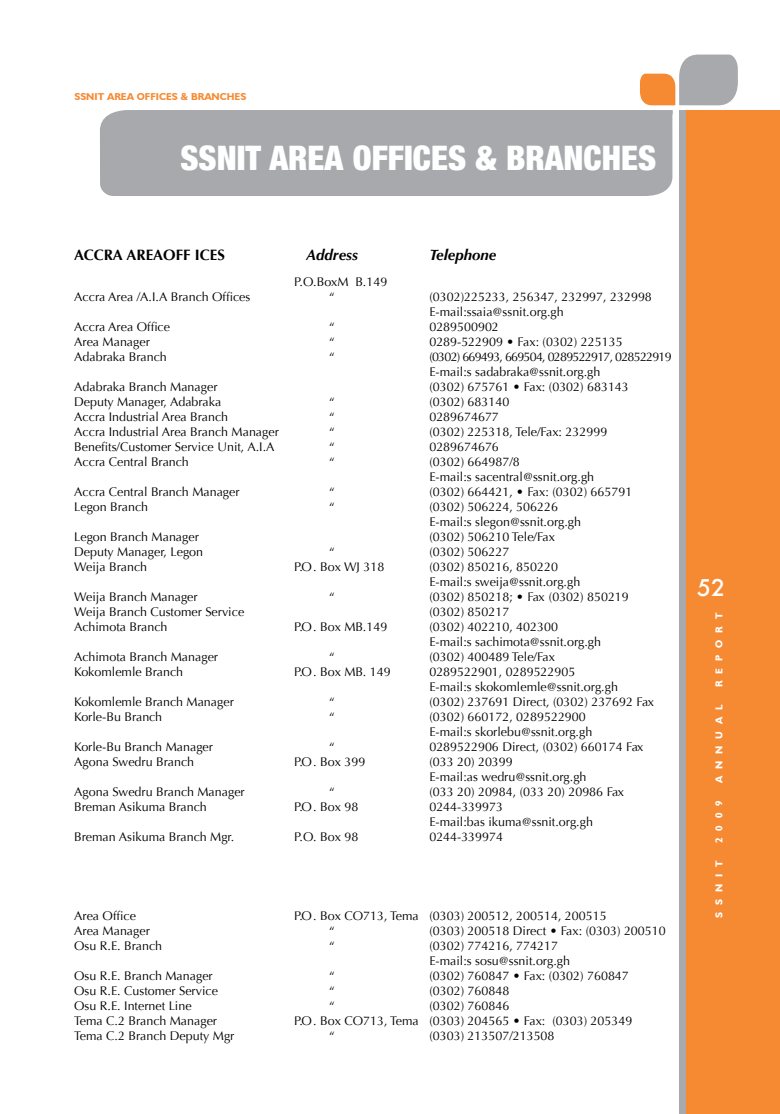
<style>
.page{position:relative;width:780px;height:1114px;background:#fff}
.page>*{position:absolute;margin:0;border:0;box-sizing:border-box;transform-origin:0 0}
.t1{font:900 condensed 33.75px "Helvetica Neue";color:#fff}
.t2{font:500 22.5px "Futura";color:#fff}
.t3{font:700 15px "Optima";color:#000}
.t4{font:italic 700 15px "Optima";color:#000}
.t5{font:12.5px/15px "Optima";color:#000}
.t6{font:12.5px/15px "Optima";letter-spacing:-.06em;color:#000}
.t7{font:700 10px "Humanist 521 BT";letter-spacing:.7em;color:#fff}
.t8{font:700 10px "Humanist 521 BT";color:#f68a33}
.s1{font-style:italic}
</style>
<div class="page">
<div style="left:681px;top:110px;width:99px;height:1004px;background:#f68a33"></div>
<div style="left:100px;top:111px;width:572px;height:85px;background:#a7a9ac"></div>
<div style="left:679px;top:110px;width:6px;height:1004px;background:#a7a9ac"></div>
<svg style="left:120px;top:55px;width:617px;height:60px"></svg>
<p class="t8" style="left:74px;top:90px;width:173px">SSNIT AREA OFFICES &amp; BRANCHES</p>
<h1 class="t1" style="left:180px;top:137px;width:477px">SSNIT AREA OFFICES &amp; BRANCHES</h1>
<p class="t3" style="left:74px;top:246px;width:152px">ACCRAÊ AREAÊOFF ICES<span class="s1">Ê</span></p>
<p class="t4" style="left:294px;top:246px;width:65px">Ê AddressÊ</p>
<p class="t4" style="left:429px;top:246px;width:68px">Telephone</p>
<p class="t5" style="left:294px;top:275px;width:94px">P.O.ÊBoxÊM B.149Ê</p>
<p class="t5" style="left:74px;top:290px;width:178px">Accra Area /A.I.A Branch Offices</p>
<p class="t5" style="left:329px;top:290px;width:7px">“</p>
<p class="t5" style="left:429px;top:290px;width:224px">(0302)225233, 256347, 232997, 232998<br>E-mail:ssaia@ssnit.org.gh</p>
<p class="t5" style="left:74px;top:320px;width:97px">Accra Area Office</p>
<p class="t5" style="left:329px;top:320px;width:7px">“</p>
<p class="t5" style="left:429px;top:320px;width:71px">0289500902</p>
<p class="t5" style="left:74px;top:335px;width:77px">Area Manager</p>
<p class="t5" style="left:329px;top:335px;width:7px">“</p>
<p class="t5" style="left:429px;top:335px;width:195px">0289-522909 • Fax: (0302) 225135</p>
<p class="t5" style="left:74px;top:350px;width:94px">Adabraka Branch</p>
<p class="t5" style="left:329px;top:350px;width:7px">“</p>
<p class="t6" style="left:429px;top:350px;width:244px">(0302) 669493, 669504, 0289522917, 028522919<br>E-mail:Ês sadabraka@ssnit.org.gh</p>
<p class="t5" style="left:74px;top:380px;width:145px">Adabraka Branch Manager</p>
<p class="t5" style="left:429px;top:380px;width:201px">(0302) 675761 • Fax: (0302) 683143</p>
<p class="t5" style="left:74px;top:395px;width:149px">Deputy Manager, Adabraka</p>
<p class="t5" style="left:329px;top:395px;width:7px">“</p>
<p class="t5" style="left:429px;top:395px;width:81px">(0302) 683140</p>
<p class="t5" style="left:74px;top:410px;width:155px">Accra Industrial Area Branch</p>
<p class="t5" style="left:329px;top:410px;width:7px">“</p>
<p class="t5" style="left:429px;top:410px;width:71px">0289674677</p>
<p class="t5" style="left:74px;top:425px;width:206px">Accra Industrial Area Branch Manager</p>
<p class="t5" style="left:329px;top:425px;width:7px">“</p>
<p class="t5" style="left:429px;top:425px;width:179px">(0302) 225318, Tele/Fax: 232999</p>
<p class="t5" style="left:74px;top:440px;width:202px">Benefits/Customer Service Unit, A.I.A</p>
<p class="t5" style="left:329px;top:440px;width:7px">“</p>
<p class="t5" style="left:429px;top:440px;width:71px">0289674676</p>
<p class="t5" style="left:74px;top:455px;width:116px">Accra Central Branch</p>
<p class="t5" style="left:329px;top:455px;width:7px">“</p>
<p class="t5" style="left:429px;top:455px;width:166px">(0302) 664987/8<br>E-mail:Ês sacentral@ssnit.org.gh</p>
<p class="t5" style="left:74px;top:485px;width:167px">Accra Central Branch Manager</p>
<p class="t5" style="left:329px;top:485px;width:7px">“</p>
<p class="t5" style="left:429px;top:485px;width:204px">(0302) 664421, • Fax: (0302) 665791</p>
<p class="t5" style="left:74px;top:500px;width:75px">Legon Branch</p>
<p class="t5" style="left:329px;top:500px;width:7px">“</p>
<p class="t5" style="left:429px;top:500px;width:153px">(0302) 506224, 506226<br>E-mail:Ês slegon@ssnit.org.gh</p>
<p class="t5" style="left:74px;top:530px;width:126px">Legon Branch Manager</p>
<p class="t5" style="left:429px;top:530px;width:127px">(0302) 506210 Tele/Fax</p>
<p class="t5" style="left:74px;top:545px;width:130px">Deputy Manager, Legon</p>
<p class="t5" style="left:329px;top:545px;width:7px">“</p>
<p class="t5" style="left:429px;top:545px;width:81px">(0302) 506227</p>
<p class="t5" style="left:74px;top:560px;width:74px">Weija Branch</p>
<p class="t5" style="left:294px;top:560px;width:92px">P.O. Box WJ 318</p>
<p class="t5" style="left:429px;top:560px;width:152px">(0302) 850216, 850220<br>E-mail:Ês sweija@ssnit.org.ghÊ</p>
<p class="t5" style="left:74px;top:590px;width:125px">Weija Branch Manager</p>
<p class="t5" style="left:329px;top:590px;width:7px">“</p>
<p class="t5" style="left:429px;top:590px;width:201px">(0302) 850218; • Fax (0302) 850219</p>
<p class="t5" style="left:74px;top:605px;width:172px">Weija Branch Customer Service</p>
<p class="t5" style="left:429px;top:605px;width:81px">(0302) 850217</p>
<p class="t5" style="left:74px;top:620px;width:95px">Achimota Branch</p>
<p class="t5" style="left:294px;top:620px;width:94px">P.O. Box MB.149</p>
<p class="t5" style="left:429px;top:620px;width:173px">(0302) 402210, 402300<br>E-mail:Ês sachimota@ssnit.org.gh</p>
<p class="t5" style="left:74px;top:650px;width:145px">Achimota Branch Manager</p>
<p class="t5" style="left:329px;top:650px;width:7px">“</p>
<p class="t5" style="left:429px;top:650px;width:127px">(0302) 400489 Tele/Fax</p>
<p class="t5" style="left:74px;top:665px;width:110px">Kokomlemle Branch</p>
<p class="t5" style="left:294px;top:665px;width:98px">P.O. Box MB. 149</p>
<p class="t5" style="left:429px;top:665px;width:190px">0289522901, 0289522905<br>E-mail:Ês skokomlemle@ssnit.org.gh</p>
<p class="t5" style="left:74px;top:695px;width:161px">Kokomlemle Branch Manager</p>
<p class="t5" style="left:329px;top:695px;width:7px">“</p>
<p class="t5" style="left:429px;top:695px;width:226px">(0302) 237691 Direct, (0302) 237692 Fax</p>
<p class="t5" style="left:74px;top:710px;width:90px">Korle-Bu Branch</p>
<p class="t5" style="left:329px;top:710px;width:7px">“</p>
<p class="t5" style="left:429px;top:710px;width:164px">(0302) 660172, 0289522900<br>E-mail:Ês skorlebu@ssnit.org.gh</p>
<p class="t5" style="left:74px;top:740px;width:140px">Korle-Bu Branch Manager</p>
<p class="t5" style="left:329px;top:740px;width:7px">“</p>
<p class="t5" style="left:429px;top:740px;width:216px">0289522906 Direct, (0302) 660174 Fax</p>
<p class="t5" style="left:74px;top:755px;width:121px">Agona Swedru Branch</p>
<p class="t5" style="left:294px;top:755px;width:73px">P.O. Box 399</p>
<p class="t5" style="left:429px;top:755px;width:159px">(033 20) 20399<br>E-mail:Êas wedru@ssnit.org.gh</p>
<p class="t5" style="left:74px;top:785px;width:172px">Agona Swedru Branch Manager</p>
<p class="t5" style="left:329px;top:785px;width:7px">“</p>
<p class="t5" style="left:429px;top:785px;width:196px">(033 20) 20984, (033 20) 20986 Fax</p>
<p class="t5" style="left:74px;top:800px;width:134px">Breman Asikuma Branch</p>
<p class="t5" style="left:294px;top:800px;width:66px">P.O. Box 98</p>
<p class="t5" style="left:429px;top:800px;width:165px">0244-339973<br>E-mail:Êbas ikuma@ssnit.org.gh</p>
<p class="t5" style="left:74px;top:830px;width:162px">Breman Asikuma Branch Mgr.</p>
<p class="t5" style="left:294px;top:830px;width:66px">P.O. Box 98</p>
<p class="t5" style="left:429px;top:830px;width:75px">0244-339974</p>
<p class="t5" style="left:74px;top:908px;width:63px">Area Office</p>
<p class="t5" style="left:294px;top:908px;width:314px">P.O. Box CO713, Tema (0303) 200512, 200514, 200515</p>
<p class="t5" style="left:74px;top:923px;width:77px">Area Manager</p>
<p class="t5" style="left:329px;top:923px;width:7px">“</p>
<p class="t5" style="left:429px;top:923px;width:238px">(0303) 200518 Direct • Fax: (0303) 200510</p>
<p class="t5" style="left:74px;top:938px;width:89px">Osu R.E. Branch</p>
<p class="t5" style="left:329px;top:938px;width:7px">“</p>
<p class="t5" style="left:429px;top:938px;width:142px">(0302) 774216, 774217<br>E-mail:Ês sosu@ssnit.org.gh</p>
<p class="t5" style="left:74px;top:968px;width:140px">Osu R.E. Branch Manager</p>
<p class="t5" style="left:329px;top:968px;width:7px">“</p>
<p class="t5" style="left:429px;top:968px;width:201px">(0302) 760847 • Fax: (0302) 760847</p>
<p class="t5" style="left:74px;top:983px;width:145px">Osu R.E. Customer Service</p>
<p class="t5" style="left:329px;top:983px;width:7px">“</p>
<p class="t5" style="left:429px;top:983px;width:81px">(0302) 760848</p>
<p class="t5" style="left:74px;top:998px;width:119px">Osu R.E. Internet Line</p>
<p class="t5" style="left:329px;top:998px;width:7px">“</p>
<p class="t5" style="left:429px;top:998px;width:81px">(0302) 760846</p>
<p class="t5" style="left:74px;top:1013px;width:144px">Tema C.2 Branch Manager</p>
<p class="t5" style="left:294px;top:1013px;width:339px">P.O. Box CO713, Tema (0303) 204565 • Fax: (0303) 205349</p>
<p class="t5" style="left:74px;top:1028px;width:162px">Tema C.2 Branch Deputy Mgr</p>
<p class="t5" style="left:329px;top:1028px;width:7px">“</p>
<p class="t5" style="left:429px;top:1028px;width:127px">(0303) 213507/213508</p>
<h2 class="t2" style="left:697px;top:572px;width:29px">52</h2>
<p class="t7" style="left:709px;top:687px;width:76px;rotate:-90deg">REPORT</p>
<p class="t7" style="left:712px;top:687px;width:76px;rotate:-90deg">REPORT</p>
<p class="t7" style="left:709px;top:783px;width:80px;rotate:-90deg">ANNUAL</p>
<p class="t7" style="left:712px;top:783px;width:80px;rotate:-90deg">ANNUAL</p>
<p class="t7" style="left:709px;top:843px;width:44px;rotate:-90deg">2009</p>
<p class="t7" style="left:712px;top:843px;width:44px;rotate:-90deg">2009</p>
<p class="t7" style="left:709px;top:918px;width:59px;rotate:-90deg">SSNIT</p>
<p class="t7" style="left:712px;top:918px;width:59px;rotate:-90deg">SSNIT</p>
</div>
